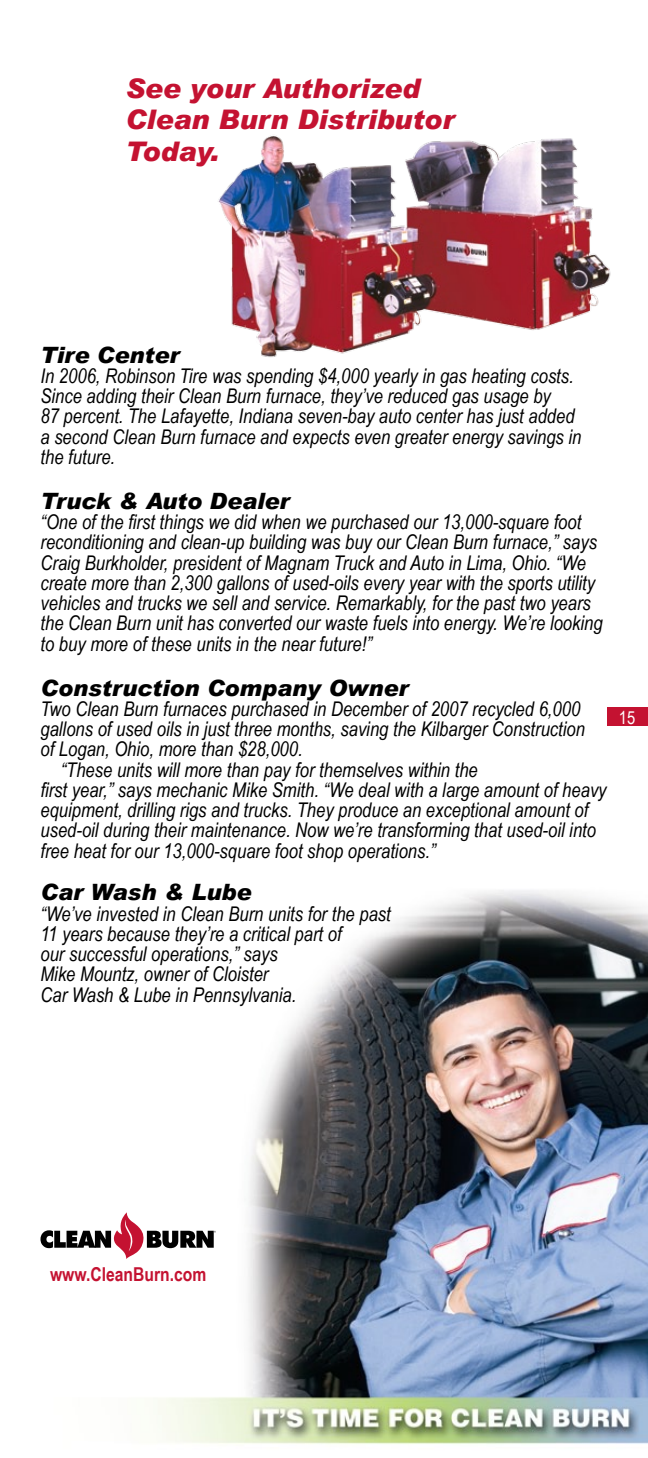
<style>
.page{position:relative;width:648px;height:1458px;background:#fff}
.page>*{position:absolute;margin:0;border:0;box-sizing:border-box;transform-origin:0 0}
.t1{font:italic 900 27px/31.5px "Arial";color:#c41231}
.t2{font:italic 900 22.5px "Arial";color:#000}
.t3{font:italic 20.25px/20.2px "Arial Narrow";color:#000}
.t4{font:700 19.12px "Arial Narrow";color:#c41231}
.t5{font:18px "Arial Narrow";color:#fff}
</style>
<div class="page">
<img style="left:40px;top:707px;width:608px;height:737px">
<img style="left:218px;top:136px;width:393px;height:221px">
<svg style="left:41px;top:1212px;width:175px;height:47px"></svg>
<div style="left:608px;top:708px;width:40px;height:18px;background:#c41231"></div>
<h1 class="t1" style="left:125px;top:71px;width:330px">See your Authorized<br>Clean Burn Distributor<br>Today.</h1>
<p class="t2" style="left:40px;top:341px;width:140px">Tire Center</p>
<p class="t3" style="left:40px;top:365px;width:542px">In 2006, Robinson Tire was spending $4,000 yearly in gas heating costs.<br>Since adding their Clean Burn furnace, they’ve reduced gas usage by<br>87 percent. The Lafayette, Indiana seven-bay auto center has just added a second Clean Burn furnace and expects even greater energy savings in the future.</p>
<p class="t2" style="left:40px;top:487px;width:251px">Truck &amp; Auto Dealer</p>
<p class="t3" style="left:40px;top:511px;width:564px">“One of the first things we did when we purchased our 13,000-square foot reconditioning and clean-up building was buy our Clean Burn furnace,” says Craig Burkholder, president of Magnam Truck and Auto in Lima, Ohio. “We create more than 2,300 gallons of used-oils every year with the sports utility vehicles and trucks we sell and service. Remarkably, for the past two years the Clean Burn unit has converted our waste fuels into energy. We’re looking to buy more of these units in the near future!”</p>
<p class="t2" style="left:40px;top:674px;width:369px">Construction Company Owner</p>
<p class="t3" style="left:40px;top:698px;width:541px">Two Clean Burn furnaces purchased in December of 2007 recycled 6,000</p>
<p class="t3" style="left:40px;top:718px;width:546px">gallons of used oils in just three months, saving the Kilbarger Construction</p>
<p class="t3" style="left:40px;top:739px;width:264px">of Logan, Ohio, more than $28,000.</p>
<p class="t3" style="left:61px;top:759px;width:419px">“These units will more than pay for themselves within the</p>
<p class="t3" style="left:40px;top:779px;width:568px">first year,” says mechanic Mike Smith. “We deal with a large amount of heavy</p>
<p class="t3" style="left:40px;top:799px;width:549px">equipment, drilling rigs and trucks. They produce an exceptional amount of</p>
<p class="t3" style="left:40px;top:820px;width:557px">used-oil during their maintenance. Now we’re transforming that used-oil into</p>
<p class="t3" style="left:40px;top:840px;width:397px">free heat for our 13,000-square foot shop operations.”</p>
<p class="t2" style="left:40px;top:878px;width:212px">Car Wash &amp; Lube</p>
<p class="t3" style="left:40px;top:903px;width:352px">“We’ve invested in Clean Burn units for the past 11 years because they’re a critical part of<br>our successful operations,” says<br>Mike Mountz, owner of Cloister<br>Car Wash &amp; Lube in Pennsylvania.</p>
<p class="t5" style="left:619px;top:705px;width:18px">15</p>
<p class="t4" style="left:50px;top:1260px;width:158px">www.CleanBurn.com</p>
</div>
